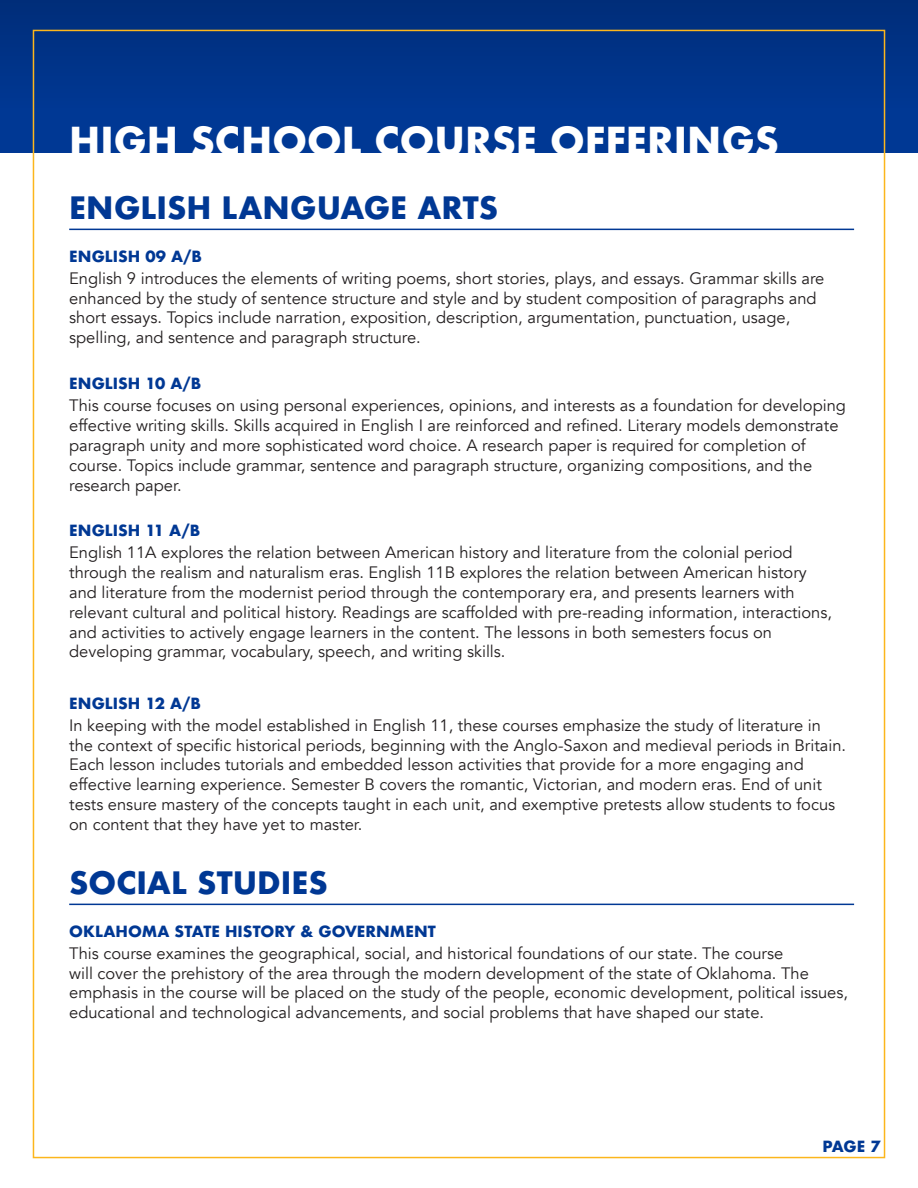
<style>
.page{position:relative;width:918px;height:1188px;background:#fff}
.page>*{position:absolute;margin:0;border:0;box-sizing:border-box;transform-origin:0 0}
.t1{font:700 37.5px "Futura";color:#fff}
.t2{font:700 30px "Futura";color:#003894}
.t3{font:16.5px/19.8px "Avenir";color:#231f20}
.t4{font:700 15px "Futura";color:#003894}
</style>
<div class="page">
<div style="left:0;top:0;width:918px;height:153px;background:#003894"></div>
<div style="left:0;top:0;width:918px;height:107px;background:linear-gradient(to bottom,#0b3375,#003793)"></div>
<hr style="left:69px;top:229px;width:785px;height:1px;background:#003894">
<hr style="left:69px;top:904px;width:785px;height:1px;background:#003894">
<p class="t1" style="left:69px;top:113px;width:711px">HIGH SCHOOL COURSE OFFERINGS</p>
<p class="t2" style="left:69px;top:186px;width:431px">ENGLISH LANGUAGE ARTS</p>
<p class="t4" style="left:69px;top:245px;width:134px">ENGLISH 09 A/B</p>
<p class="t3" style="left:69px;top:269px;width:757px">English 9 introduces the elements of writing poems, short stories, plays, and essays. Grammar skills are</p>
<p class="t3" style="left:69px;top:288px;width:749px">enhanced by the study of sentence structure and style and by student composition of paragraphs and</p>
<p class="t3" style="left:69px;top:308px;width:723px">short essays. Topics include narration, exposition, description, argumentation, punctuation, usage, spelling, and sentence and paragraph structure.</p>
<p class="t4" style="left:69px;top:373px;width:134px">ENGLISH 10 A/B</p>
<p class="t3" style="left:69px;top:396px;width:778px">This course focuses on using personal experiences, opinions, and interests as a foundation for developing effective writing skills. Skills acquired in English I are reinforced and refined. Literary models demonstrate paragraph unity and more sophisticated word choice. A research paper is required for completion of course. Topics include grammar, sentence and paragraph structure, organizing compositions, and the research paper.</p>
<p class="t4" style="left:69px;top:520px;width:132px">ENGLISH 11 A/B</p>
<p class="t3" style="left:69px;top:543px;width:725px">English 11A explores the relation between American history and literature from the colonial period</p>
<p class="t3" style="left:69px;top:563px;width:739px">through the realism and naturalism eras. English 11B explores the relation between American history</p>
<p class="t3" style="left:69px;top:583px;width:764px">and literature from the modernist period through the contemporary era, and presents learners with relevant cultural and political history. Readings are scaffolded with pre-reading information, interactions, and activities to actively engage learners in the content. The lessons in both semesters focus on developing grammar, vocabulary, speech, and writing skills.</p>
<p class="t4" style="left:69px;top:692px;width:133px">ENGLISH 12 A/B</p>
<p class="t3" style="left:69px;top:716px;width:753px">In keeping with the model established in English 11, these courses emphasize the study of literature in</p>
<p class="t3" style="left:69px;top:735px;width:778px">the context of specific historical periods, beginning with the Anglo-Saxon and medieval periods in Britain.<br>Each lesson includes tutorials and embedded lesson activities that provide for a more engaging and effective learning experience. Semester B covers the romantic, Victorian, and modern eras. End of unit tests ensure mastery of the concepts taught in each unit, and exemptive pretests allow students to focus on content that they have yet to master.</p>
<p class="t2" style="left:69px;top:861px;width:260px">SOCIAL STUDIES</p>
<p class="t4" style="left:69px;top:920px;width:368px">OKLAHOMA STATE HISTORY &amp; GOVERNMENT</p>
<p class="t3" style="left:69px;top:944px;width:780px">This course examines the geographical, social, and historical foundations of our state. The course<br>will cover the prehistory of the area through the modern development of the state of Oklahoma. The emphasis in the course will be placed on the study of the people, economic development, political issues, educational and technological advancements, and social problems that have shaped our state.</p>
<p class="t4" style="left:822px;top:1136px;width:60px">PAGE 7</p>
</div>
